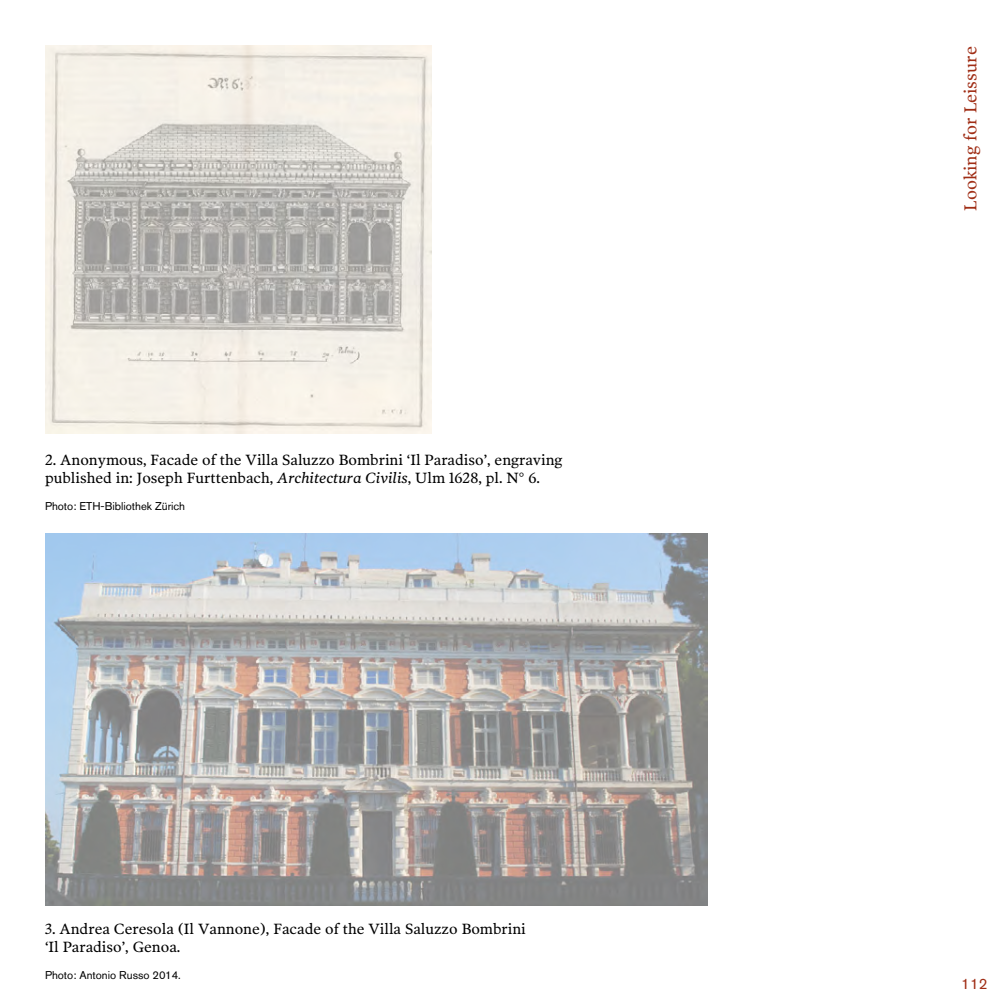
<style>
.page{position:relative;width:1000px;height:1000px;background:#fff}
.page>*{position:absolute;margin:0;border:0;box-sizing:border-box;transform-origin:0 0}
.t1{font:17.5px "Poynter CE Text Two L";color:#a02e16}
.t2{font:15px/18px "Poynter CE Text Two L";color:#000}
.t3{font:15px "Akzidenz Grotesk Pro";color:#a02e16}
.t4{font:11.25px "Akzidenz Grotesk Pro";color:#000}
.s1{font-style:italic}
</style>
<div class="page">
<img style="left:45px;top:45px;width:387px;height:389px">
<img style="left:45px;top:534px;width:663px;height:372px">
<p class="t2" style="left:45px;top:451px;width:519px">2. Anonymous, Facade of the Villa Saluzzo Bombrini ‘Il Paradiso’, engraving published in: Joseph Furttenbach, <span class="s1">Architectura Civilis</span>, Ulm 1628, pl. N° 6.</p>
<p class="t4" style="left:45px;top:499px;width:142px">Photo: ETH-Bibliothek Zürich</p>
<p class="t2" style="left:45px;top:920px;width:482px">3. Andrea Ceresola (Il Vannone), Facade of the Villa Saluzzo Bombrini ‘Il Paradiso’, Genoa.</p>
<p class="t4" style="left:45px;top:968px;width:137px">Photo: Antonio Russo 2014.</p>
<p class="t1" style="left:959px;top:211px;width:166px;rotate:-90deg">Looking for Leissure</p>
<p class="t3" style="left:961px;top:974px;width:28px">112</p>
</div>
